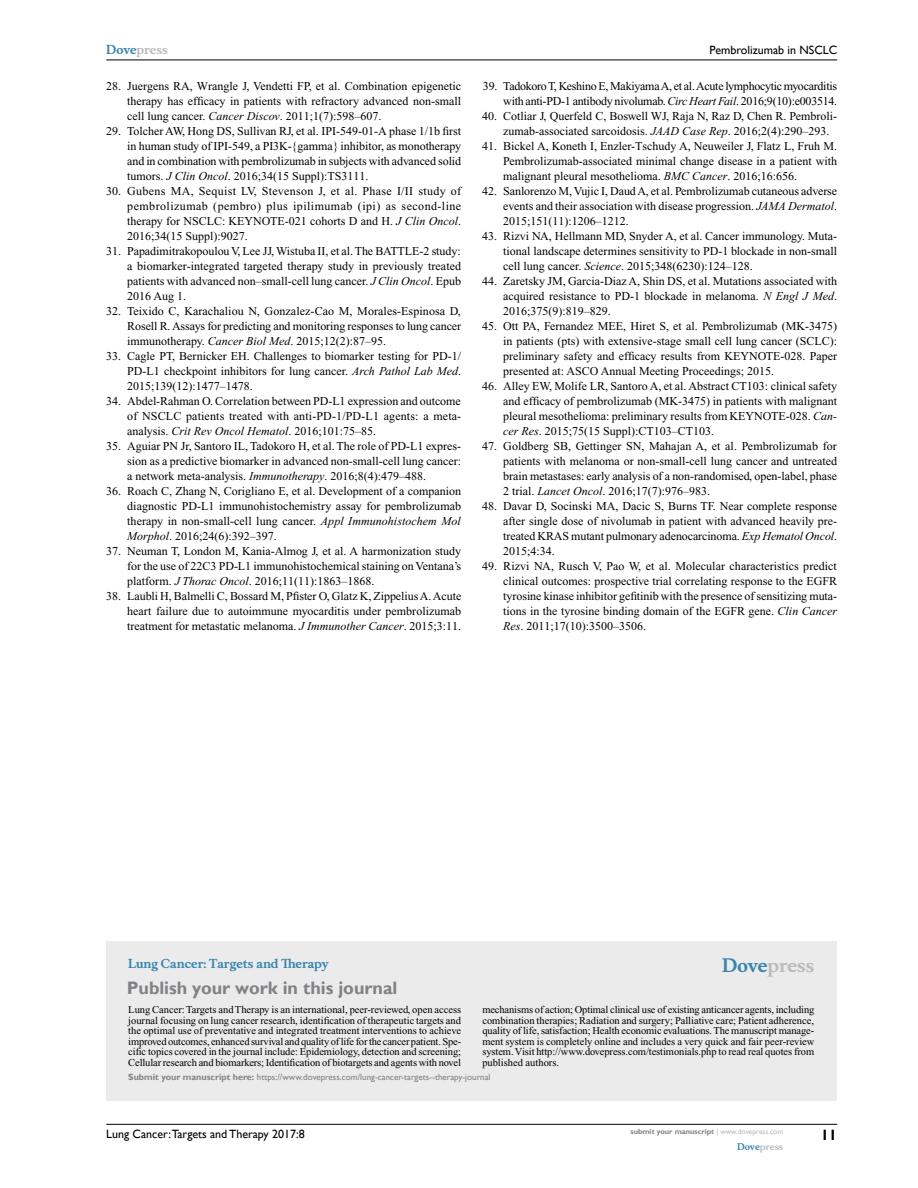
<style>
.page{position:relative;width:918px;height:1188px;background:#fff}
.page>*{position:absolute;margin:0;border:0;box-sizing:border-box;transform-origin:0 0}
.t1{font:700 18px "Gill Sans";color:#808285}
.t2{font:700 18px "Musee";color:#b8babc}
.t3{font:700 15px "Gill Sans";color:#000}
.t4{font:12px/15px "Times New Roman";color:#000;text-align:justify}
.t5{font:12px/15px "Times New Roman";letter-spacing:-.02em;color:#000;text-align:right}
.t6{font:12px "Gill Sans";color:#000}
.t7{font:700 12px "Musee";color:#3785ad}
.t8{font:700 12px "Musee";color:#b8babc}
.t9{font:10.5px/10.5px "Times New Roman";letter-spacing:-.01em;color:#000;text-align:justify}
.t10{font:9px "Gill Sans";color:#808285}
.t11{font:700 9px "Musee";color:#b8babc}
.t12{font:700 7.5px "Gill Sans";color:#808285}
.s1{color:#3785ad}
.s2{font-style:italic}
.s3{font-weight:700}
.s4{font-weight:400;color:#b8babc}
</style>
<div class="page">
<div style="left:106px;top:941px;width:731px;height:159px;background:#ebebec"></div>
<hr style="left:106px;top:1124px;width:731px;height:1px;background:#000">
<hr style="left:106px;top:60px;width:731px;height:1px;background:#000">
<p class="t8" style="left:106px;top:43px;width:63px"><span class="s1">Dove</span>press</p>
<p class="t4" style="left:127px;top:79px;width:335px;text-indent:-21px">28. Juergens RA, Wrangle J, Vendetti FP, et al. Combination epigenetic therapy has efficacy in patients with refractory advanced non-small cell lung cancer. <span class="s2">Cancer Discov</span>. 2011;1(7):598–607.</p>
<p class="t4" style="left:127px;top:124px;width:335px;text-indent:-21px">29. Tolcher AW, Hong DS, Sullivan RJ, et al. IPI-549-01-A phase 1/1b first in human study of IPI-549, a PI3K-{gamma} inhibitor, as monotherapy and in combination with pembrolizumab in subjects with advanced solid tumors. <span class="s2">J Clin Oncol</span>. 2016;34(15 Suppl):TS3111.</p>
<p class="t4" style="left:127px;top:184px;width:336px;text-indent:-21px">30. Gubens MA, Sequist LV, Stevenson J, et al. Phase I/II study of pembrolizumab (pembro) plus ipilimumab (ipi) as second-line therapy for NSCLC: KEYNOTE-021 cohorts D and H. <span class="s2">J Clin Oncol</span>.<br>2016;34(15 Suppl):9027.</p>
<p class="t4" style="left:127px;top:244px;width:335px;text-indent:-21px">31. Papadimitrakopoulou V, Lee JJ, Wistuba II, et al. The BATTLE-2 study: a biomarker-integrated targeted therapy study in previously treated patients with advanced non–small-cell lung cancer. <span class="s2">J Clin Oncol</span>. Epub 2016 Aug 1.</p>
<p class="t4" style="left:127px;top:304px;width:335px;text-indent:-21px">32. Teixido C, Karachaliou N, Gonzalez-Cao M, Morales-Espinosa D, Rosell R. Assays for predicting and monitoring responses to lung cancer immunotherapy. <span class="s2">Cancer Biol Med</span>. 2015;12(2):87–95.</p>
<p class="t4" style="left:127px;top:349px;width:335px;text-indent:-21px">33. Cagle PT, Bernicker EH. Challenges to biomarker testing for PD-1/ PD-L1 checkpoint inhibitors for lung cancer. <span class="s2">Arch Pathol Lab Med</span>.<br>2015;139(12):1477–1478.</p>
<p class="t4" style="left:127px;top:394px;width:336px;text-indent:-21px">34. Abdel-Rahman O. Correlation between PD-L1 expression and outcome of NSCLC patients treated with anti-PD-1/PD-L1 agents: a meta&shy;analysis. <span class="s2">Crit Rev Oncol Hematol</span>. 2016;101:75–85.</p>
<p class="t4" style="left:127px;top:439px;width:335px;text-indent:-21px">35. Aguiar PN Jr, Santoro IL, Tadokoro H, et al. The role of PD-L1 expres&shy;sion as a predictive biomarker in advanced non-small-cell lung cancer: a network meta-analysis. <span class="s2">Immunotherapy</span>. 2016;8(4):479–488.</p>
<p class="t4" style="left:127px;top:484px;width:335px;text-indent:-21px">36. Roach C, Zhang N, Corigliano E, et al. Development of a companion diagnostic PD-L1 immunohistochemistry assay for pembrolizumab therapy in non-small-cell lung cancer. <span class="s2">Appl Immunohistochem Mol Morphol</span>. 2016;24(6):392–397.</p>
<p class="t4" style="left:127px;top:544px;width:335px;text-indent:-21px">37. Neuman T, London M, Kania-Almog J, et al. A harmonization study for the use of 22C3 PD-L1 immunohistochemical staining on Ventana’s platform. <span class="s2">J Thorac Oncol</span>. 2016;11(11):1863–1868.</p>
<p class="t4" style="left:127px;top:589px;width:336px;text-indent:-21px">38. Laubli H, Balmelli C, Bossard M, Pfister O, Glatz K, Zippelius A. Acute heart failure due to autoimmune myocarditis under pembrolizumab treatment for metastatic melanoma. <span class="s2">J Immunother Cancer</span>. 2015;3:11.</p>
<p class="t6" style="left:710px;top:43px;width:129px">Pembrolizumab in NSCLC</p>
<p class="t5" style="left:483px;top:79px;width:356px">39. Tadokoro T, Keshino E, Makiyama A, et al. Acute lymphocytic myocarditis with anti-PD-1 antibody nivolumab. <span class="s2">Circ Heart Fail</span>. 2016;9(10):e003514.</p>
<p class="t4" style="left:503px;top:109px;width:335px;text-indent:-21px">40. Cotliar J, Querfeld C, Boswell WJ, Raja N, Raz D, Chen R. Pembroli&shy;zumab-associated sarcoidosis. <span class="s2">JAAD Case Rep</span>. 2016;2(4):290–293.</p>
<p class="t4" style="left:503px;top:139px;width:335px;text-indent:-21px">41. Bickel A, Koneth I, Enzler-Tschudy A, Neuweiler J, Flatz L, Fruh M.<br>Pembrolizumab-associated minimal change disease in a patient with malignant pleural mesothelioma. <span class="s2">BMC Cancer</span>. 2016;16:656.</p>
<p class="t4" style="left:503px;top:184px;width:335px;text-indent:-21px">42. Sanlorenzo M, Vujic I, Daud A, et al. Pembrolizumab cutaneous adverse events and their association with disease progression. <span class="s2">JAMA Dermatol</span>.<br>2015;151(11):1206–1212.</p>
<p class="t4" style="left:503px;top:229px;width:335px;text-indent:-21px">43. Rizvi NA, Hellmann MD, Snyder A, et al. Cancer immunology. Muta&shy;tional landscape determines sensitivity to PD-1 blockade in non-small cell lung cancer. <span class="s2">Science</span>. 2015;348(6230):124–128.</p>
<p class="t4" style="left:503px;top:274px;width:335px;text-indent:-21px">44. Zaretsky JM, Garcia-Diaz A, Shin DS, et al. Mutations associated with acquired resistance to PD-1 blockade in melanoma. <span class="s2">N Engl J Med</span>.<br>2016;375(9):819–829.</p>
<p class="t4" style="left:503px;top:319px;width:335px;text-indent:-21px">45. Ott PA, Fernandez MEE, Hiret S, et al. Pembrolizumab (MK-3475) in patients (pts) with extensive-stage small cell lung cancer (SCLC): preliminary safety and efficacy results from KEYNOTE-028. Paper presented at: ASCO Annual Meeting Proceedings; 2015.</p>
<p class="t4" style="left:503px;top:379px;width:335px;text-indent:-21px">46. Alley EW, Molife LR, Santoro A, et al. Abstract CT103: clinical safety and efficacy of pembrolizumab (MK-3475) in patients with malignant pleural mesothelioma: preliminary results from KEYNOTE-028. <span class="s2">Can&shy;cer Res</span>. 2015;75(15 Suppl):CT103–CT103.</p>
<p class="t4" style="left:503px;top:439px;width:335px;text-indent:-21px">47. Goldberg SB, Gettinger SN, Mahajan A, et al. Pembrolizumab for patients with melanoma or non-small-cell lung cancer and untreated brain metastases: early analysis of a non-randomised, open-label, phase 2 trial. <span class="s2">Lancet Oncol</span>. 2016;17(7):976–983.</p>
<p class="t4" style="left:503px;top:499px;width:335px;text-indent:-21px">48. Davar D, Socinski MA, Dacic S, Burns TF. Near complete response after single dose of nivolumab in patient with advanced heavily pre&shy;treated KRAS mutant pulmonary adenocarcinoma. <span class="s2">Exp Hematol Oncol</span>.<br>2015;4:34.</p>
<p class="t4" style="left:503px;top:559px;width:335px;text-indent:-21px">49. Rizvi NA, Rusch V, Pao W, et al. Molecular characteristics predict clinical outcomes: prospective trial correlating response to the EGFR tyrosine kinase inhibitor gefitinib with the presence of sensitizing muta&shy;tions in the tyrosine binding domain of the EGFR gene. <span class="s2">Clin Cancer Res</span>. 2011;17(10):3500–3506.</p>
<p class="t7" style="left:128px;top:956px;width:202px">Lung Cancer: Targets and Therapy</p>
<h1 class="t1" style="left:127px;top:977px;width:272px">Publish your work in this journal</h1>
<h1 class="t2" style="left:722px;top:955px;width:94px"><span class="s1">Dove</span>press</h1>
<p class="t9" style="left:128px;top:1004px;width:335px">Lung Cancer: Targets and Therapy is an international, peer-reviewed, open access journal focusing on lung cancer research, identification of therapeutic targets and the optimal use of preventative and integrated treatment interventions to achieve improved outcomes, enhanced survival and quality of life for the cancer patient. Spe&shy;cific topics covered in the journal include: Epidemiology, detection and screening; Cellular research and biomarkers; Identification of biotargets and agents with novel</p>
<p class="t9" style="left:482px;top:1004px;width:333px">mechanisms of action; Optimal clinical use of existing anticancer agents, including combination therapies; Radiation and surgery; Palliative care; Patient adherence, quality of life, satisfaction; Health economic evaluations. The manuscript manage&shy;ment system is completely online and includes a very quick and fair peer-review system. Visit http://www.dovepress.com/testimonials.php to read real quotes from published authors.</p>
<p class="t10" style="left:128px;top:1072px;width:364px"><span class="s3">Submit your manuscript here:</span> https://www.dovepress.com/lung-cancer-targets--therapy-journal</p>
<p class="t6" style="left:106px;top:1127px;width:200px">Lung Cancer:Targets and Therapy 2017:8</p>
<p class="t12" style="left:631px;top:1127px;width:154px">submit your manuscript <span class="s4">| www.dovepress.com</span></p>
<p class="t11" style="left:737px;top:1141px;width:48px"><span class="s1">Dove</span>press</p>
<p class="t3" style="left:821px;top:1126px;width:18px">11</p>
</div>
